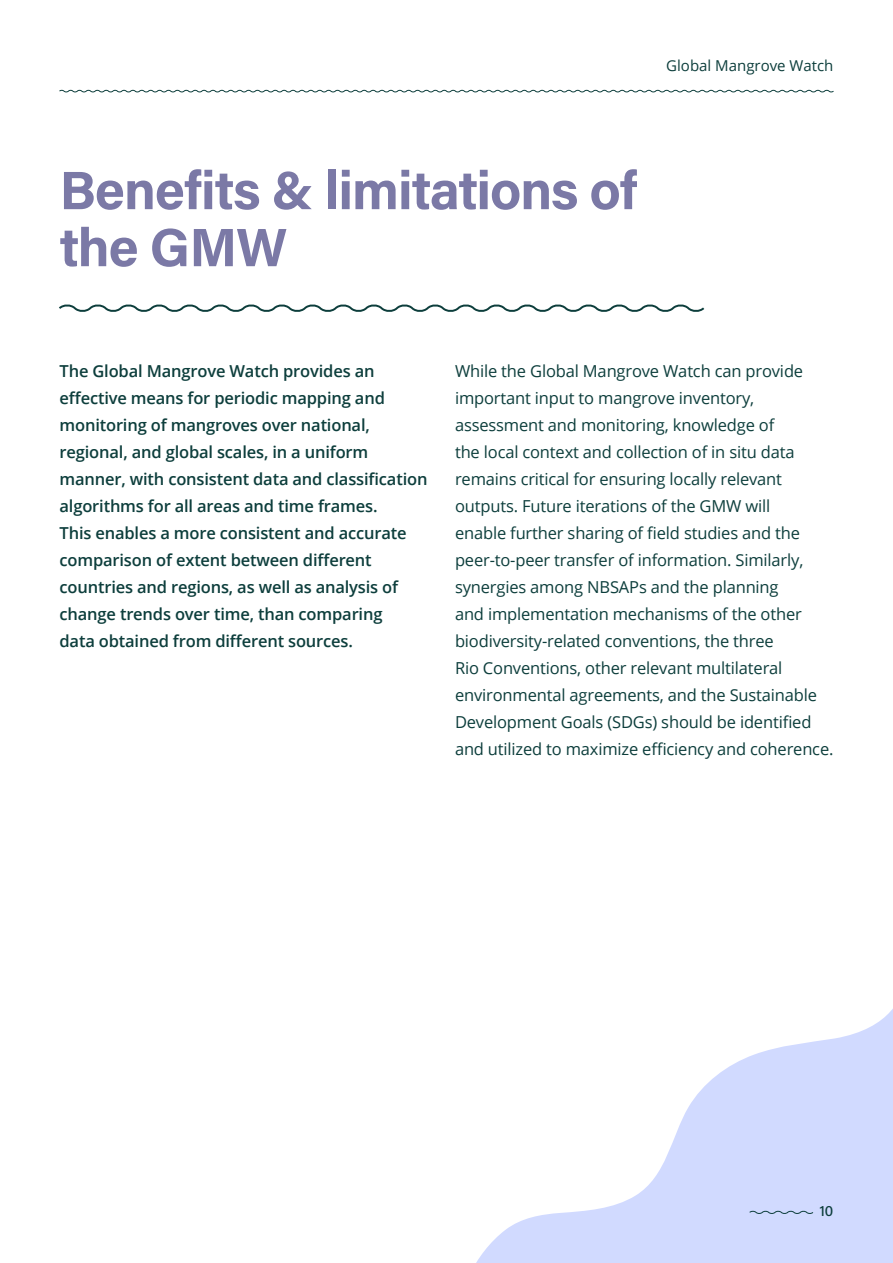
<style>
.page{position:relative;width:893px;height:1263px;background:#fff}
.page>*{position:absolute;margin:0;border:0;box-sizing:border-box;transform-origin:0 0}
.t1{font:700 54px/57px "Acumin Pro";letter-spacing:-.02em;color:#7b79a6}
.t2{font:16.5px/27px "Open Sans";letter-spacing:-.01em;color:#0d3e3c}
.t3{font:600 16.5px/27px "Open Sans";letter-spacing:-.01em;color:#0d3e3c}
.t4{font:15px "Open Sans";color:#0d3e3c}
.t5{font:500 15px "Acumin Pro";color:#0d3e3c}
</style>
<div class="page">
<svg style="left:476px;top:1009px;width:417px;height:254px;fill:#d1daff"></svg>
<svg style="left:59px;top:304px;width:646px;height:8px"></svg>
<svg style="left:748px;top:1210px;width:66px;height:5px"></svg>
<svg style="left:59px;top:89px;width:775px;height:4px"></svg>
<p class="t4" style="left:666px;top:56px;width:169px">Global Mangrove Watch</p>
<h1 class="t1" style="left:60px;top:159px;width:580px">Benefits &amp; limitations of the GMW</h1>
<p class="t3" style="left:60px;top:357px;width:369px">The Global Mangrove Watch provides an effective means for periodic mapping and monitoring of mangroves over national, regional, and global scales, in a uniform manner, with consistent data and classification algorithms for all areas and time frames.<br>This enables a more consistent and accurate comparison of extent between different countries and regions, as well as analysis of change trends over time, than comparing<br>data obtained from different sources.</p>
<p class="t2" style="left:455px;top:357px;width:380px">While the Global Mangrove Watch can provide important input to mangrove inventory, assessment and monitoring, knowledge of<br>the local context and collection of in situ data remains critical for ensuring locally relevant outputs. Future iterations of the GMW will<br>enable further sharing of field studies and the peer-to-peer transfer of information. Similarly, synergies among NBSAPs and the planning<br>and implementation mechanisms of the other biodiversity-related conventions, the three<br>Rio Conventions, other relevant multilateral environmental agreements, and the Sustainable Development Goals (SDGs) should be identified and utilized to maximize efficiency and coherence.</p>
<p class="t5" style="left:819px;top:1200px;width:16px">10</p>
</div>
